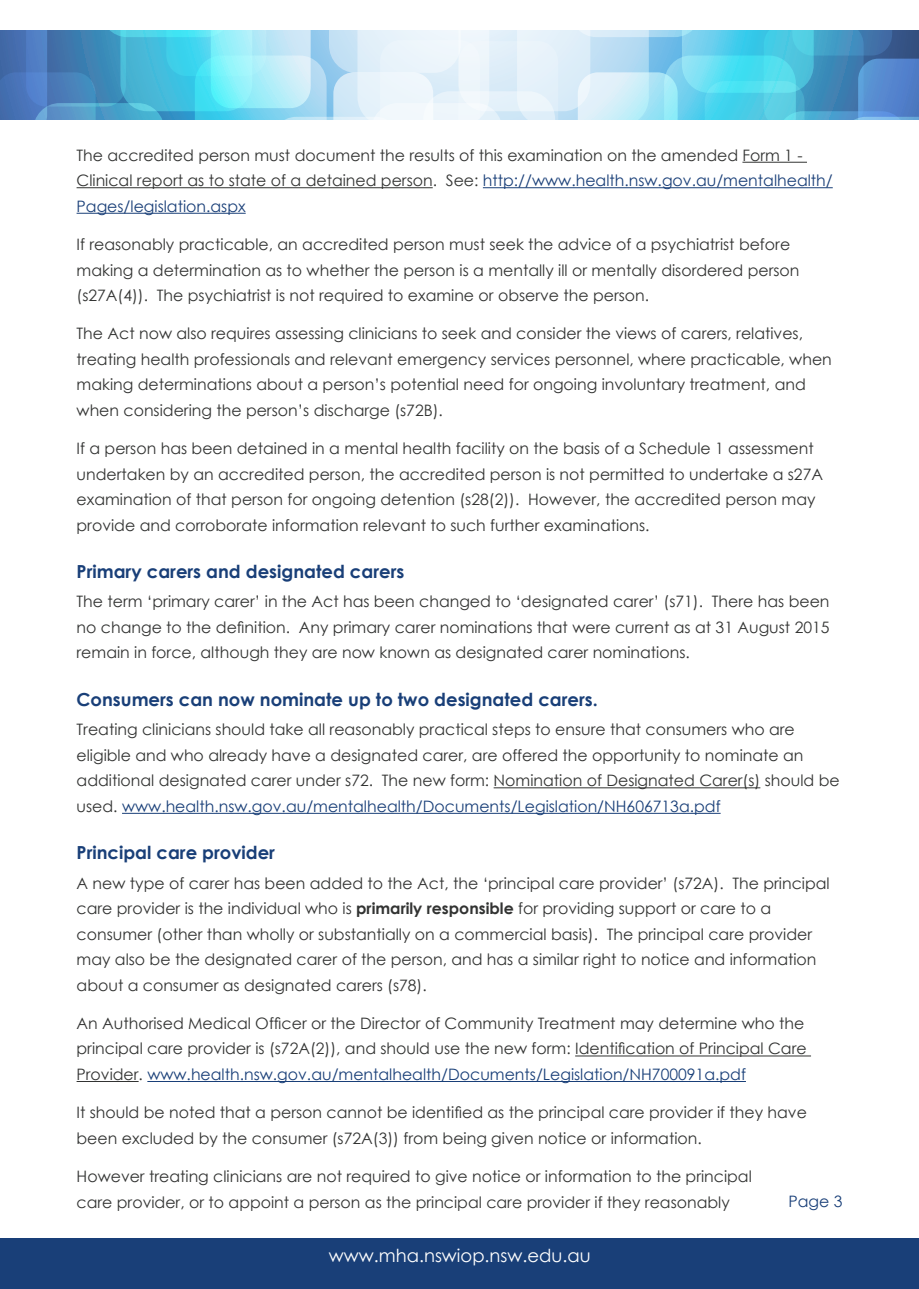
<style>
.page{position:relative;width:919px;height:1289px;background:#fff}
.page>*{position:absolute;margin:0;border:0;box-sizing:border-box;transform-origin:0 0}
.t1{font:700 18px "Century Gothic";color:#193f78}
.t2{font:18px "Century Gothic";color:#fff}
.t3{font:15.75px/25.5px "Century Gothic";color:#323332}
.t4{font:15.75px "Century Gothic";color:#193f78}
.s1{color:#193f78}
.s2{font-weight:700}
</style>
<div class="page">
<svg style="left:0;top:30px;width:918px;height:89px;background:#8ac9e4"></svg>
<div style="left:0;top:1238px;width:918px;height:50px;background:#193f78"></div>
<hr style="left:742px;top:162px;width:65px;height:1px;background:#323332">
<hr style="left:77px;top:187px;width:355px;height:1px;background:#323332">
<hr style="left:483px;top:187px;width:349px;height:1px;background:#193f78">
<hr style="left:77px;top:213px;width:169px;height:1px;background:#193f78">
<hr style="left:493px;top:787px;width:267px;height:1px;background:#323332">
<hr style="left:122px;top:812px;width:598px;height:1px;background:#193f78">
<hr style="left:575px;top:1055px;width:236px;height:1px;background:#323332">
<hr style="left:77px;top:1080px;width:62px;height:1px;background:#323332">
<hr style="left:147px;top:1080px;width:598px;height:1px;background:#193f78">
<p class="t3" style="left:77px;top:142px;width:757px">The accredited person must document the results of this examination on the amended Form 1 -<br>Clinical report as to state of a detained person. See: <span class="s1">http://www.health.nsw.gov.au/mentalhealth/<br>Pages/legislation.aspx</span></p>
<p class="t3" style="left:77px;top:231px;width:724px">If reasonably practicable, an accredited person must seek the advice of a psychiatrist before making a determination as to whether the person is a mentally ill or mentally disordered person (s27A(4)). The psychiatrist is not required to examine or observe the person.</p>
<p class="t3" style="left:77px;top:320px;width:756px">The Act now also requires assessing clinicians to seek and consider the views of carers, relatives, treating health professionals and relevant emergency services personnel, where practicable, when making determinations about a person’s potential need for ongoing involuntary treatment, and when considering the person’s discharge (s72B).</p>
<p class="t3" style="left:77px;top:435px;width:748px">If a person has been detained in a mental health facility on the basis of a Schedule 1 assessment undertaken by an accredited person, the accredited person is not permitted to undertake a s27A examination of that person for ongoing detention (s28(2)). However, the accredited person may provide and corroborate information relevant to such further examinations.</p>
<p class="t1" style="left:77px;top:557px;width:329px">Primary carers and designated carers</p>
<p class="t3" style="left:77px;top:588px;width:754px;text-align:justify">The term ‘primary carer’ in the Act has been changed to ‘designated carer’ (s71). There has been no change to the definition. Any primary carer nominations that were current as at 31 August 2015 remain in force, although they are now known as designated carer nominations.</p>
<p class="t1" style="left:77px;top:685px;width:522px">Consumers can now nominate up to two designated carers.</p>
<p class="t3" style="left:77px;top:716px;width:764px">Treating clinicians should take all reasonably practical steps to ensure that consumers who are eligible and who already have a designated carer, are offered the opportunity to nominate an additional designated carer under s72. The new form: Nomination of Designated Carer(s) should be used. <span class="s1">www.health.nsw.gov.au/mentalhealth/Documents/Legislation/NH606713a.pdf</span></p>
<p class="t1" style="left:77px;top:838px;width:200px">Principal care provider</p>
<p class="t3" style="left:77px;top:869px;width:754px">A new type of carer has been added to the Act, the ‘principal care provider’ (s72A). The principal care provider is the individual who is <span class="s2">primarily responsible</span> for providing support or care to a consumer (other than wholly or substantially on a commercial basis). The principal care provider may also be the designated carer of the person, and has a similar right to notice and information about a consumer as designated carers (s78).</p>
<p class="t3" style="left:77px;top:1010px;width:731px">An Authorised Medical Officer or the Director of Community Treatment may determine who the principal care provider is (s72A(2)), and should use the new form: Identification of Principal Care<br>Provider. <span class="s1">www.health.nsw.gov.au/mentalhealth/Documents/Legislation/NH700091a.pdf</span></p>
<p class="t3" style="left:77px;top:1099px;width:731px">It should be noted that a person cannot be identified as the principal care provider if they have been excluded by the consumer (s72A(3)) from being given notice or information.</p>
<p class="t3" style="left:77px;top:1163px;width:676px">However treating clinicians are not required to give notice or information to the principal care provider, or to appoint a person as the principal care provider if they reasonably</p>
<p class="t4" style="left:788px;top:1190px;width:56px">Page 3</p>
<p class="t2" style="left:329px;top:1243px;width:263px">www.mha.nswiop.nsw.edu.au</p>
</div>
